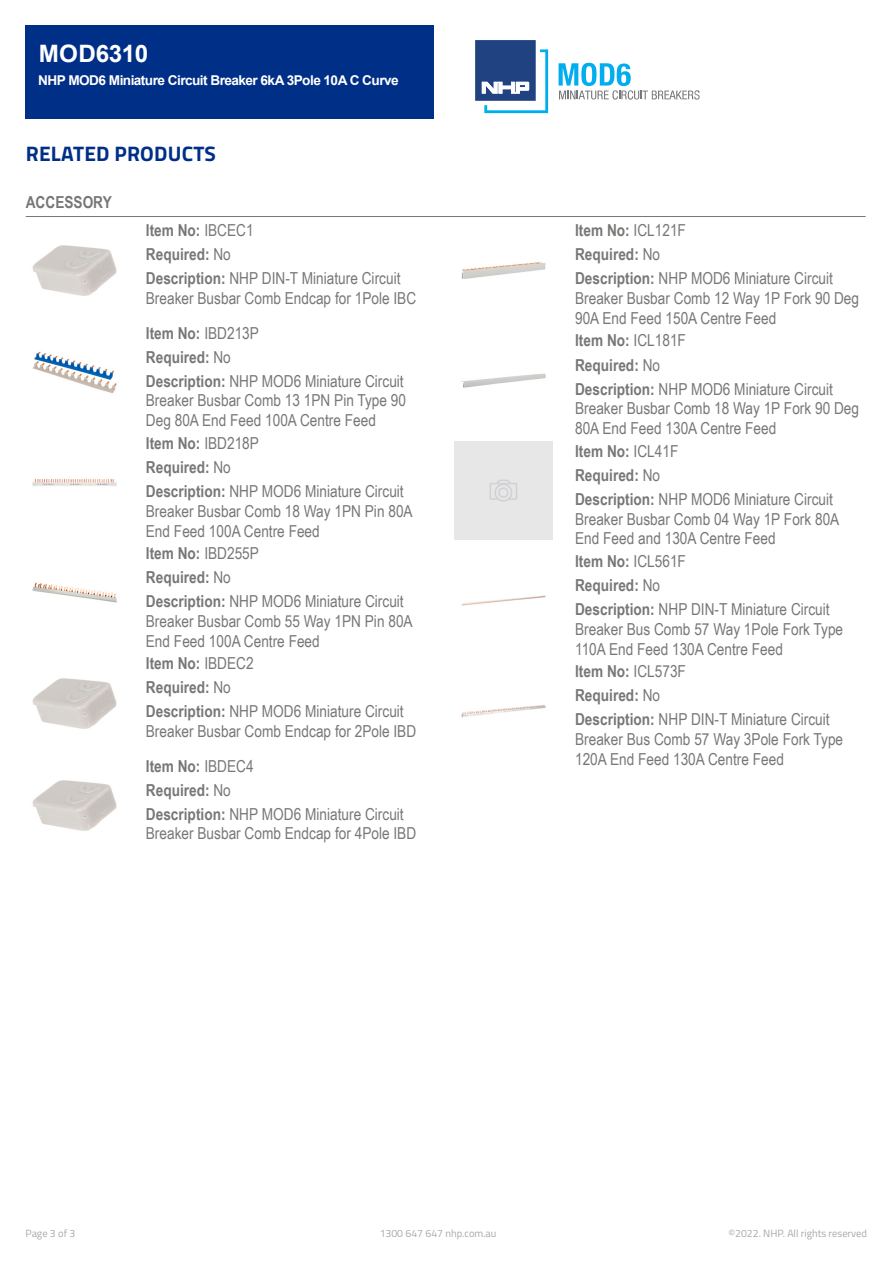
<style>
.page{position:relative;width:893px;height:1263px;background:#fff}
.page>*{position:absolute;margin:0;border:0;box-sizing:border-box;transform-origin:0 0}
.Item_Number{font:700 24px "Arial";letter-spacing:-.01em;color:#fff}
.t1{font:700 21px "Titillium";letter-spacing:.01em;color:#002f87}
.t2{font:16.5px/24px "Arial Narrow";color:#777876}
.t3{font:700 16.5px "Arial Narrow";color:#777876}
.Display_Name{font:700 13.5px "Arial";letter-spacing:-.04em;color:#fff}
.t4{font:10.5px "Titillium";color:#a7a9ac}
.s1{font-weight:700}
</style>
<div class="page">
<div style="left:26px;top:26px;width:408px;height:93px;background:#002f87"></div>
<hr style="left:26px;top:216px;width:840px;height:1px;background:#777876">
<img style="left:32px;top:245px;width:85px;height:51px">
<img style="left:32px;top:351px;width:85px;height:43px">
<img style="left:32px;top:478px;width:85px;height:8px">
<img style="left:32px;top:582px;width:85px;height:21px">
<img style="left:32px;top:678px;width:85px;height:51px">
<img style="left:32px;top:780px;width:85px;height:51px">
<img style="left:461px;top:262px;width:85px;height:17px">
<img style="left:461px;top:373px;width:85px;height:15px">
<div style="left:455px;top:442px;width:98px;height:97px;background:#e7e7e8"></div>
<img style="left:461px;top:595px;width:85px;height:11px">
<img style="left:461px;top:705px;width:85px;height:12px">
<svg style="left:475px;top:40px;width:73px;height:73px"></svg>
<svg style="left:559px;top:63px;width:141px;height:37px"></svg>
<p class="Item_Number" style="left:39px;top:37px;width:111px">MOD6310</p>
<p class="Display_Name" style="left:38px;top:71px;width:362px">NHP MOD6 Miniature Circuit Breaker 6kA 3Pole 10A C Curve</p>
<p class="t1" style="left:26px;top:137px;width:192px">RELATED PRODUCTS</p>
<p class="t3" style="left:26px;top:189px;width:88px">ACCESSORY</p>
<p class="t2" style="left:146px;top:218px;width:256px"><span class="s1">Item No:</span> IBCEC1<br><span class="s1">Required:</span> No<br><span class="s1">Description:</span> NHP DIN-T Miniature Circuit</p>
<p class="t2" style="left:146px;top:281px;width:272px;line-height:34.3px">Breaker Busbar Comb Endcap for 1Pole IBC<br><span class="s1">Item No:</span> IBD213P</p>
<p class="t2" style="left:146px;top:344px;width:259px"><span class="s1">Required:</span> No<br><span class="s1">Description:</span> NHP MOD6 Miniature Circuit</p>
<p class="t2" style="left:146px;top:390px;width:262px;line-height:19.8px">Breaker Busbar Comb 13 1PN Pin Type 90<br>Deg 80A End Feed 100A Centre Feed</p>
<p class="t2" style="left:146px;top:430px;width:259px"><span class="s1">Item No:</span> IBD218P<br><span class="s1">Required:</span> No<br><span class="s1">Description:</span> NHP MOD6 Miniature Circuit</p>
<p class="t2" style="left:146px;top:500px;width:268px;line-height:19.8px">Breaker Busbar Comb 18 Way 1PN Pin 80A<br>End Feed 100A Centre Feed</p>
<p class="t2" style="left:146px;top:541px;width:259px"><span class="s1">Item No:</span> IBD255P<br><span class="s1">Required:</span> No<br><span class="s1">Description:</span> NHP MOD6 Miniature Circuit</p>
<p class="t2" style="left:146px;top:611px;width:268px;line-height:19.8px">Breaker Busbar Comb 55 Way 1PN Pin 80A<br>End Feed 100A Centre Feed</p>
<p class="t2" style="left:146px;top:651px;width:259px"><span class="s1">Item No:</span> IBDEC2<br><span class="s1">Required:</span> No<br><span class="s1">Description:</span> NHP MOD6 Miniature Circuit</p>
<p class="t2" style="left:146px;top:713px;width:272px;line-height:34.3px">Breaker Busbar Comb Endcap for 2Pole IBD<br><span class="s1">Item No:</span> IBDEC4</p>
<p class="t2" style="left:146px;top:777px;width:259px"><span class="s1">Required:</span> No<br><span class="s1">Description:</span> NHP MOD6 Miniature Circuit</p>
<p class="t2" style="left:146px;top:821px;width:272px">Breaker Busbar Comb Endcap for 4Pole IBD</p>
<p class="t2" style="left:575px;top:218px;width:259px"><span class="s1">Item No:</span> ICL121F<br><span class="s1">Required:</span> No<br><span class="s1">Description:</span> NHP MOD6 Miniature Circuit</p>
<p class="t2" style="left:575px;top:288px;width:286px;line-height:19.8px">Breaker Busbar Comb 12 Way 1P Fork 90 Deg<br>90A End Feed 150A Centre Feed</p>
<p class="t2" style="left:575px;top:328px;width:259px"><span class="s1">Item No:</span> ICL181F<br><span class="s1">Required:</span> No<br><span class="s1">Description:</span> NHP MOD6 Miniature Circuit</p>
<p class="t2" style="left:575px;top:398px;width:286px;line-height:19.8px">Breaker Busbar Comb 18 Way 1P Fork 90 Deg<br>80A End Feed 130A Centre Feed</p>
<p class="t2" style="left:575px;top:438px;width:259px"><span class="s1">Item No:</span> ICL41F<br><span class="s1">Required:</span> No<br><span class="s1">Description:</span> NHP MOD6 Miniature Circuit</p>
<p class="t2" style="left:575px;top:508px;width:266px;line-height:19.8px">Breaker Busbar Comb 04 Way 1P Fork 80A<br>End Feed and 130A Centre Feed</p>
<p class="t2" style="left:575px;top:548px;width:256px"><span class="s1">Item No:</span> ICL561F<br><span class="s1">Required:</span> No<br><span class="s1">Description:</span> NHP DIN-T Miniature Circuit</p>
<p class="t2" style="left:575px;top:618px;width:270px;line-height:19.8px">Breaker Bus Comb 57 Way 1Pole Fork Type<br>110A End Feed 130A Centre Feed</p>
<p class="t2" style="left:575px;top:659px;width:256px"><span class="s1">Item No:</span> ICL573F<br><span class="s1">Required:</span> No<br><span class="s1">Description:</span> NHP DIN-T Miniature Circuit</p>
<p class="t2" style="left:575px;top:729px;width:270px;line-height:19.8px">Breaker Bus Comb 57 Way 3Pole Fork Type<br>120A End Feed 130A Centre Feed</p>
<p class="t4" style="left:26px;top:1226px;width:51px">Page 3 of 3</p>
<p class="t4" style="left:380px;top:1226px;width:118px">1300 647 647 nhp.com.au</p>
<p class="t4" style="left:728px;top:1226px;width:140px">©2022. NHP. All rights reserved</p>
</div>
